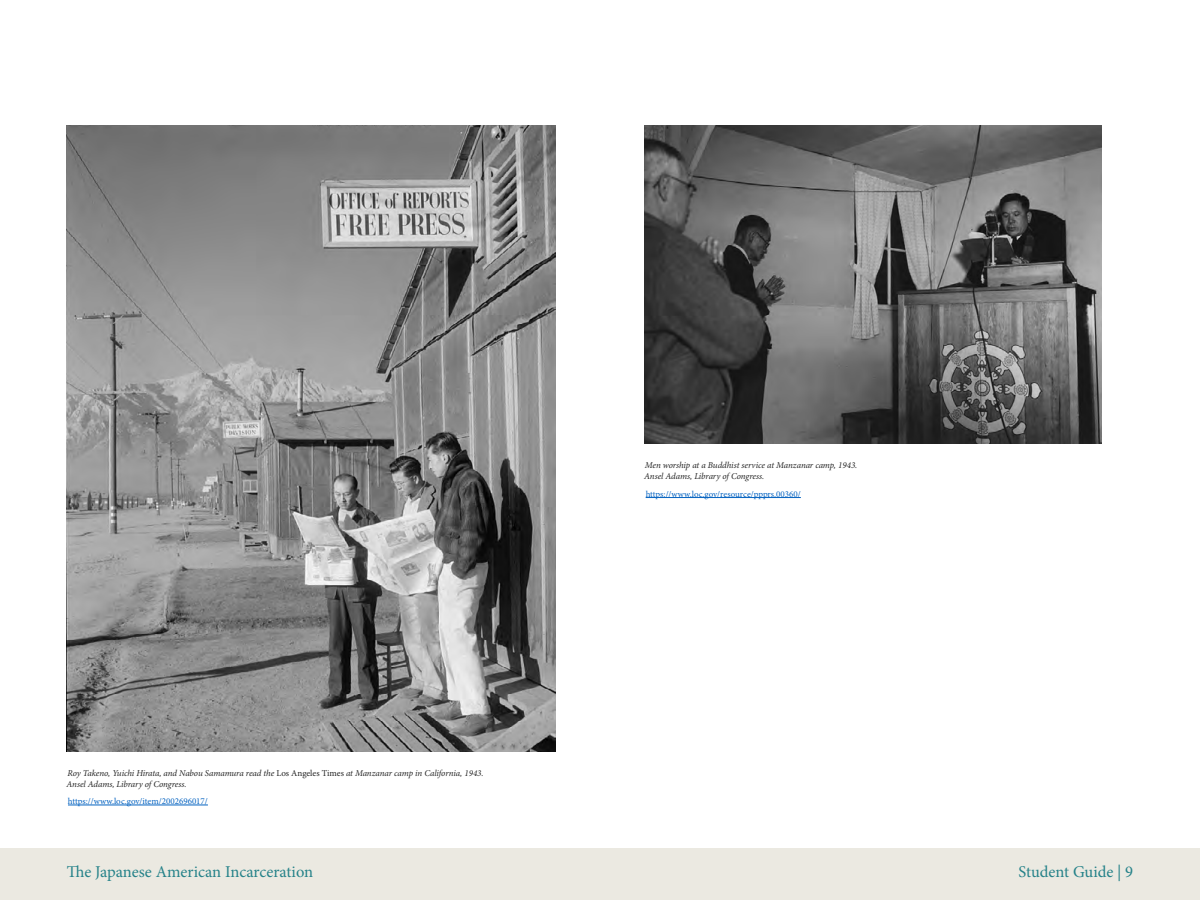
<style>
.page{position:relative;width:1200px;height:900px;background:#fff}
.page>*{position:absolute;margin:0;border:0;box-sizing:border-box;transform-origin:0 0}
.t1{font:16.5px "Minion Pro";color:#258289}
.t2{font:italic 9px/10.8px "Minion Pro";letter-spacing:-.01em;color:#262626}
.t3{font:9px "Minion Pro";color:#0563c1}
.s1{font-style:normal}
</style>
<div class="page">
<div style="left:0;top:848px;width:1200px;height:52px;background:#ebe9e1"></div>
<hr style="left:646px;top:497px;width:155px;height:1px;background:#0563c1">
<hr style="left:68px;top:805px;width:140px;height:1px;background:#0563c1">
<img style="left:67px;top:125px;width:488px;height:626px">
<img style="left:644px;top:125px;width:457px;height:319px">
<p class="t2" style="left:67px;top:767px;width:419px">Roy Takeno, Yuichi Hirata, and Nabou Samamura read the <span class="s1">Los Angeles Times</span> at Manzanar camp in California, 1943.<br>Ansel Adams, Library ofCongress.</p>
<p class="t3" style="left:68px;top:795px;width:141px">https://www.loc.gov/item/2002696017/</p>
<h1 class="t1" style="left:67px;top:861px;width:248px">The Japanese American Incarceration</h1>
<p class="t2" style="left:644px;top:460px;width:215px">Men worship at a Buddhist service at Manzanar camp, 1943.<br>Ansel Adams, Library ofCongress.</p>
<p class="t3" style="left:646px;top:488px;width:157px">https://www.loc.gov/resource/ppprs.00360/</p>
<p class="t1" style="left:1019px;top:861px;width:116px">Student Guide | 9</p>
</div>
